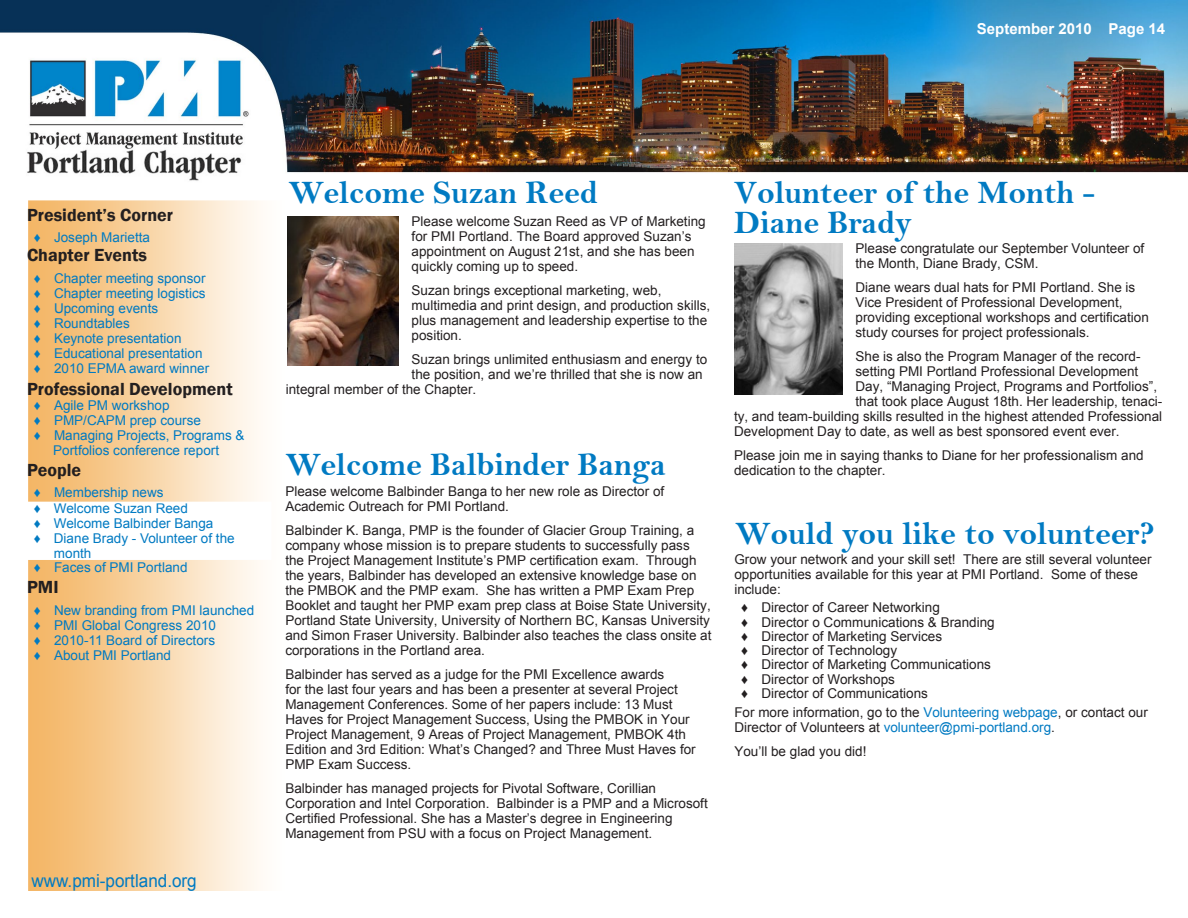
<style>
.page{position:relative;width:1188px;height:918px;background:#fff}
.page>*{position:absolute;margin:0;border:0;box-sizing:border-box;transform-origin:0 0}
.t1{font:33px/30px "Bell MT Bold";letter-spacing:-.005em;color:#007ac2}
.t2{font:600 18px "Franklin Gothic";color:#231f20}
.t3{font:18px "Arial";color:#007ac2;scale:.95 1}
.t4{font:700 15px "Arial";color:#fff}
.t5{font:13.5px/15px "Arial";color:#231f20}
.t6{font:13.5px/15px "Arial";color:#007ac2}
.t7{font:12px "Bell MT Bold";color:#fff}
.s1{color:#007ac2}
</style>
<div class="page">
<img style="left:28px;top:200px;width:288px;height:691px">
<img style="left:0;top:0;width:1188px;height:181px">
<div style="left:26px;top:502px;width:245px;height:57px;background:#fff"></div>
<img style="left:734px;top:244px;width:108px;height:151px">
<img style="left:288px;top:217px;width:110px;height:149px">
<p class="t7" style="left:1047px;top:20px;width:124px">December 2009/Pg 14</p>
<p class="t4" style="left:977px;top:19px;width:190px">September 2010 Page 14</p>
<h2 class="t2" style="left:27px;top:204px;width:148px">President’s Corner</h2>
<p class="t6" style="left:34px;top:230px;width:118px">♦ Joseph Marietta</p>
<h2 class="t2" style="left:27px;top:244px;width:122px">Chapter Events</h2>
<p class="t6" style="left:34px;top:271px;width:177px">♦ Chapter meeting sponsor ♦ Chapter meeting logistics ♦ Upcoming events<br>♦ Roundtables<br>♦ Keynote presentation<br>♦ Educational presentation ♦ 2010 EPMA award winner</p>
<h2 class="t2" style="left:27px;top:378px;width:207px">Professional Development</h2>
<p class="t6" style="left:34px;top:398px;width:137px">♦ Agile PM workshop</p>
<p class="t6" style="left:34px;top:413px;width:169px">♦ PMP/CAPM prep course</p>
<p class="t6" style="left:34px;top:428px;width:212px">♦ Managing Projects, Programs &amp;</p>
<p class="t6" style="left:53px;top:443px;width:167px">Portfolios conference report</p>
<h2 class="t2" style="left:27px;top:459px;width:56px">People</h2>
<p class="t6" style="left:34px;top:485px;width:131px">♦ Membership news</p>
<p class="t6" style="left:34px;top:501px;width:156px">♦ Welcome Suzan Reed</p>
<p class="t6" style="left:34px;top:516px;width:181px">♦ Welcome Balbinder Banga</p>
<p class="t6" style="left:34px;top:531px;width:203px">♦ Diane Brady - Volunteer of the</p>
<p class="t6" style="left:54px;top:546px;width:39px">month</p>
<p class="t6" style="left:34px;top:560px;width:155px">♦ Faces of PMI Portland</p>
<h2 class="t2" style="left:27px;top:576px;width:33px">PMI</h2>
<p class="t6" style="left:34px;top:603px;width:222px">♦ New branding from PMI launched ♦ PMI Global Congress 2010<br>♦ 2010-11 Board of Directors<br>♦ About PMI Portland</p>
<h2 class="t3" style="left:32px;top:868px;width:176px">www.pmi-portland.org</h2>
<h1 class="t1" style="left:289px;top:177px;width:311px">Welcome Suzan Reed</h1>
<p class="t5" style="left:412px;top:214px;width:296px">Please welcome Suzan Reed as VP of Marketing for PMI Portland. The Board approved Suzan’s appointment on August 21st, and she has been quickly coming up to speed.</p>
<p class="t5" style="left:412px;top:283px;width:300px">Suzan brings exceptional marketing, web, multimedia and print design, and production skills, plus management and leadership expertise to the position.</p>
<p class="t5" style="left:412px;top:352px;width:297px">Suzan brings unlimited enthusiasm and energy to</p>
<p class="t5" style="left:412px;top:367px;width:293px">the position, and we’re thrilled that she is now an</p>
<p class="t5" style="left:286px;top:382px;width:192px">integral member of the Chapter.</p>
<h1 class="t1" style="left:286px;top:450px;width:382px">Welcome Balbinder Banga</h1>
<p class="t5" style="left:285px;top:484px;width:380px">Please welcome Balbinder Banga to her new role as Director of<br>Academic Outreach for PMI Portland.</p>
<p class="t5" style="left:285px;top:523px;width:428px">Balbinder K. Banga, PMP is the founder of Glacier Group Training, a company whose mission is to prepare students to successfully pass the Project Management Institute’s PMP certification exam. Through the years, Balbinder has developed an extensive knowledge base on the PMBOK and the PMP exam. She has written a PMP Exam Prep Booklet and taught her PMP exam prep class at Boise State University, Portland State University, University of Northern BC, Kansas University and Simon Fraser University. Balbinder also teaches the class onsite at corporations in the Portland area.</p>
<p class="t5" style="left:285px;top:667px;width:412px">Balbinder has served as a judge for the PMI Excellence awards<br>for the last four years and has been a presenter at several Project Management Conferences. Some of her papers include: 13 Must Haves for Project Management Success, Using the PMBOK in Your Project Management, 9 Areas of Project Management, PMBOK 4th Edition and 3rd Edition: What’s Changed? and Three Must Haves for PMP Exam Success.</p>
<p class="t5" style="left:285px;top:781px;width:424px">Balbinder has managed projects for Pivotal Software, Corillian Corporation and Intel Corporation. Balbinder is a PMP and a Microsoft Certified Professional. She has a Master’s degree in Engineering Management from PSU with a focus on Project Management.</p>
<h1 class="t1" style="left:734px;top:177px;width:362px">Volunteer of the Month -<br>Diane Brady</h1>
<p class="t5" style="left:856px;top:241px;width:290px">Please congratulate our September Volunteer of the Month, Diane Brady, CSM.</p>
<p class="t5" style="left:856px;top:280px;width:295px">Diane wears dual hats for PMI Portland. She is Vice President of Professional Development, providing exceptional workshops and certification study courses for project professionals.</p>
<p class="t5" style="left:856px;top:349px;width:287px">She is also the Program Manager of the record-</p>
<p class="t5" style="left:856px;top:364px;width:284px">setting PMI Portland Professional Development</p>
<p class="t5" style="left:856px;top:379px;width:303px">Day, “Managing Project, Programs and Portfolios”,</p>
<p class="t5" style="left:856px;top:394px;width:308px">that took place August 18th. Her leadership, tenaci-</p>
<p class="t5" style="left:734px;top:409px;width:430px">ty, and team-building skills resulted in the highest attended Professional</p>
<p class="t5" style="left:734px;top:424px;width:387px">Development Day to date, as well as best sponsored event ever.</p>
<p class="t5" style="left:734px;top:448px;width:411px">Please join me in saying thanks to Diane for her professionalism and</p>
<p class="t5" style="left:734px;top:463px;width:153px">dedication to the chapter.</p>
<h1 class="t1" style="left:736px;top:519px;width:421px">Would you like to volunteer?</h1>
<p class="t5" style="left:734px;top:552px;width:419px">Grow your network and your skill set! There are still several volunteer opportunities available for this year at PMI Portland. Some of these include:</p>
<p class="t5" style="left:741px;top:601px;width:255px;line-height:14.2px">♦ Director of Career Networking<br>♦ Director o Communications &amp; Branding ♦ Director of Marketing Services<br>♦ Director of Technology<br>♦ Director of Marketing Communications ♦ Director of Workshops<br>♦ Director of Communications</p>
<p class="t5" style="left:734px;top:705px;width:415px">For more information, go to the <span class="s1">Volunteering webpage</span>, or contact our<br>Director of Volunteers at <span class="s1">volunteer@pmi-portland.org</span>.</p>
<p class="t5" style="left:734px;top:744px;width:134px">You’ll be glad you did!</p>
</div>
